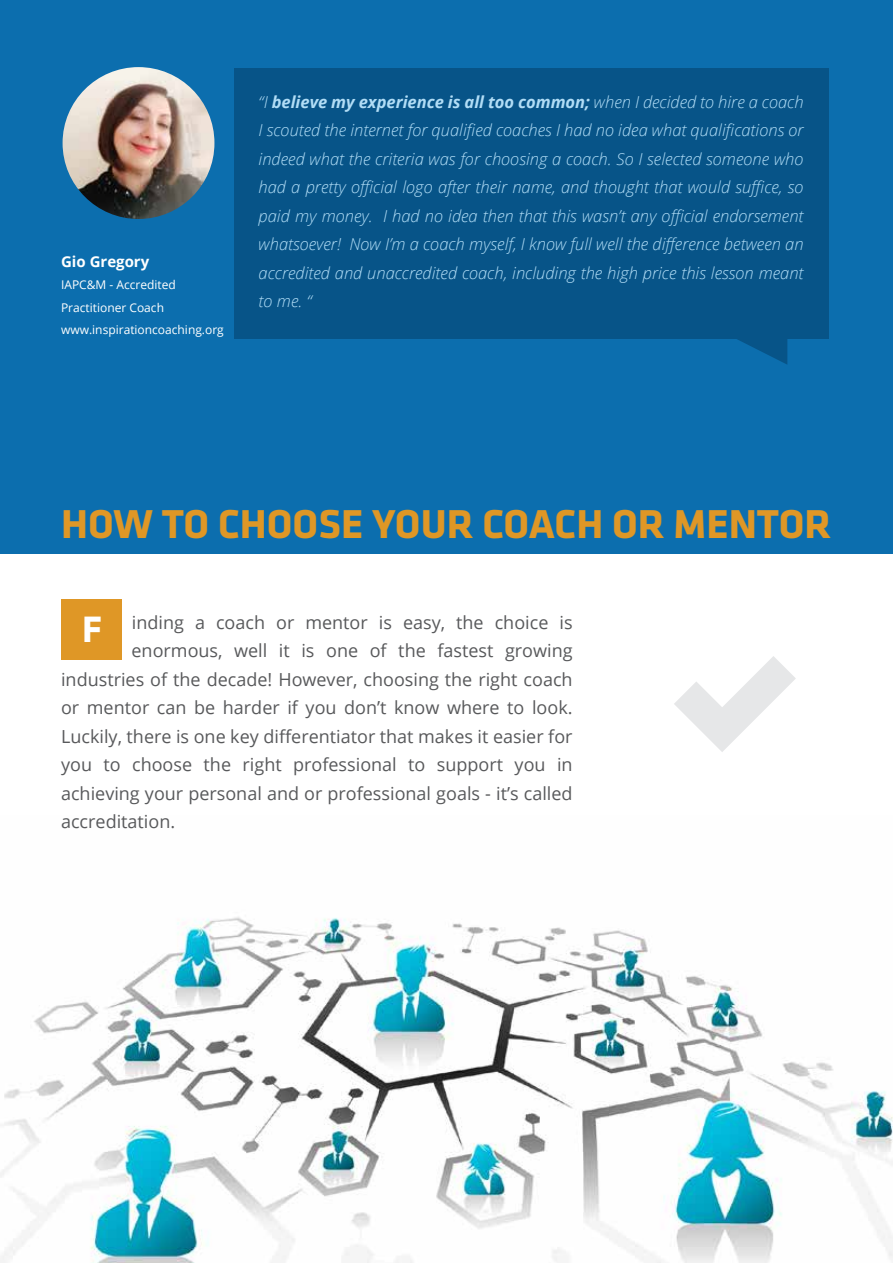
<style>
.page{position:relative;width:893px;height:1263px;background:#fff}
.page>*{position:absolute;margin:0;border:0;box-sizing:border-box;transform-origin:0 0}
.t1{font:700 41.85px "Klavika";color:#df9726}
.t2{font:700 38.1px "Klavika";color:#fff}
.t3{font:18px "Open Sans";color:#58595b}
.t4{font:italic 300 16.5px/28.5px "Open Sans";color:#b1ddf6;text-align:justify}
.t5{font:700 15px "Open Sans";color:#fff}
.t6{font:12px/22.5px "Open Sans";color:#fff}
.s1{font-weight:700}
</style>
<div class="page">
<div style="left:0;top:0;width:893px;height:553px;background:#0c6eae"></div>
<img style="left:0;top:917px;width:893px;height:346px">
<div style="left:235px;top:68px;width:594px;height:270px;background:#075488"></div>
<svg style="left:735px;top:338px;width:52px;height:26px"></svg>
<img style="left:63px;top:67px;width:151px;height:152px;border-radius:76px">
<div style="left:61px;top:599px;width:61px;height:61px;background:#df9726"></div>
<svg style="left:674px;top:656px;width:122px;height:96px"></svg>
<p class="t5" style="left:61px;top:255px;width:90px">Gio Gregory</p>
<p class="t6" style="left:61px;top:275px;width:164px">IAPC&amp;M - Accredited<br>Practitioner Coach www.inspirationcoaching.org</p>
<p class="t4" style="left:259px;top:89px;width:546px">“I <span class="s1">believe my experience is all too common;</span> when I decided to hire a coach I scouted the internet for qualified coaches I had no idea what qualifications or indeed what the criteria was for choosing a coach. So I selected someone who had a pretty official logo after their name, and thought that would suffice, so paid my money. I had no idea then that this wasn’t any official endorsement whatsoever! Now I’m a coach myself, I know full well the difference between an accredited and unaccredited coach, including the high price this lesson meant to me. “</p>
<h1 class="t1" style="left:61px;top:509px;width:772px">HOW TO CHOOSE YOUR COACH OR MENTOR</h1>
<p class="t3" style="left:132px;top:615px;width:442px">inding a coach or mentor is easy, the choice is</p>
<p class="t3" style="left:132px;top:643px;width:443px">enormous, well it is one of the fastest growing</p>
<p class="t3" style="left:61px;top:672px;width:513px">industries of the decade! However, choosing the right coach</p>
<p class="t3" style="left:61px;top:700px;width:513px">or mentor can be harder if you don’t know where to look.</p>
<p class="t3" style="left:61px;top:724px;width:513px">Luckily, there is one key differentiator that makes it easier for</p>
<p class="t3" style="left:61px;top:757px;width:513px">you to choose the right professional to support you in</p>
<p class="t3" style="left:61px;top:786px;width:513px">achieving your personal and or professional goals - it’s called</p>
<p class="t3" style="left:61px;top:814px;width:116px">accreditation.</p>
<h2 class="t2" style="left:82px;top:615px;width:21px">F</h2>
</div>
